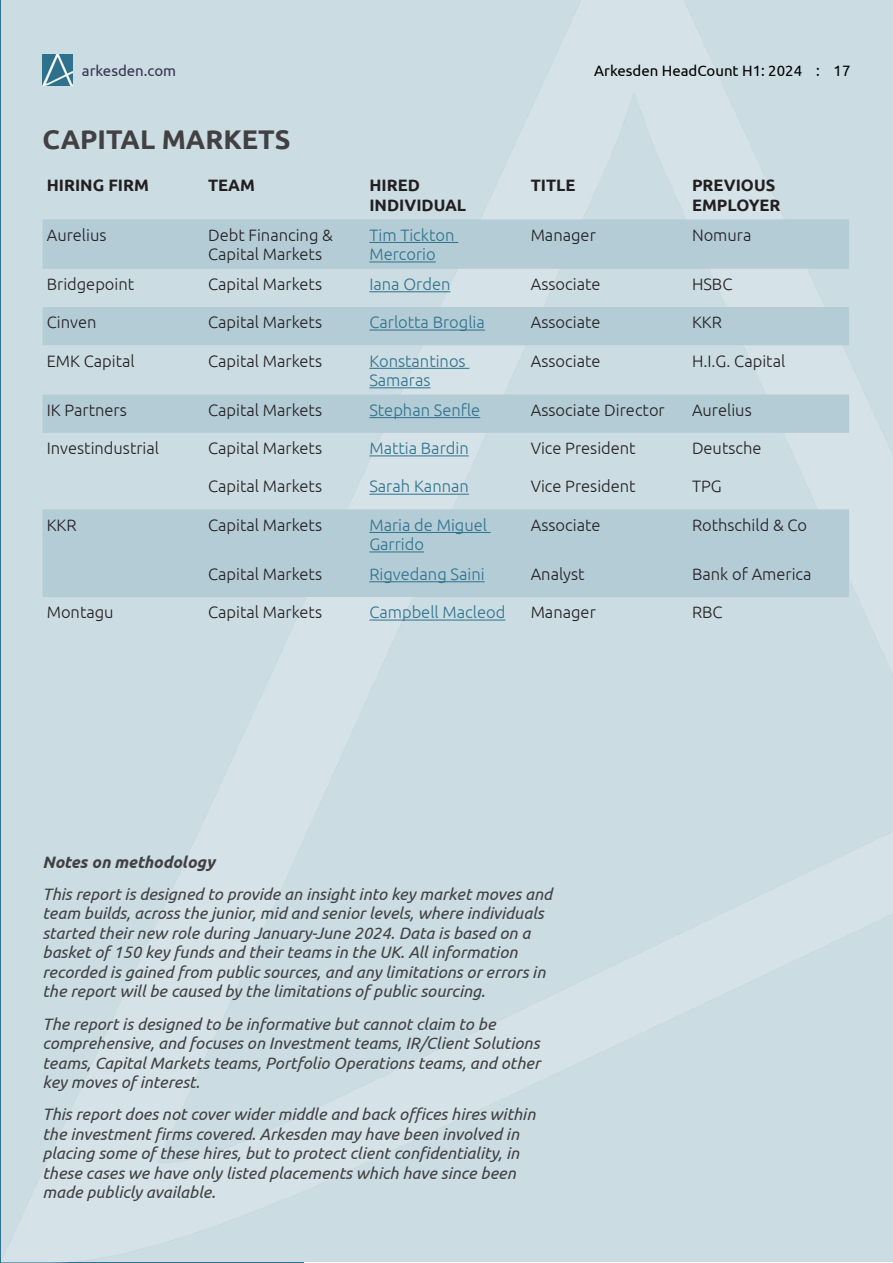
<style>
.page{position:relative;width:893px;height:1263px;background:#fff}
.page>*{position:absolute;margin:0;border:0;box-sizing:border-box;transform-origin:0 0}
.Heading_1{font:700 27px "Ubuntu";color:#414042}
.t1{font:italic 16.5px/19.5px "Ubuntu";color:#414042}
.Table_body{font:300 16.5px/19.5px "Ubuntu";color:#231f20}
.Table_body-2{font:300 16.5px/19.5px "Ubuntu";color:#2e728d}
.Table_body-3{font:700 16.5px/19.5px "Ubuntu";color:#231f20}
.Heading_1-2{font:italic 700 16.5px "Ubuntu";color:#414042}
.t2{font:15px "Ubuntu";color:#000}
.t3{font:15px "Ubuntu";color:#373251}
</style>
<div class="page">
<div style="left:1px;top:1px;width:891px;height:1261px;background:#cbdce2"></div>
<img style="left:43px;top:55px;width:30px;height:30px">
<svg style="left:43px;top:219px;width:806px;height:378px;fill:#b4ccd6"></svg>
<hr style="left:369px;top:242px;width:89px;height:1px;background:#2e728d">
<hr style="left:369px;top:261px;width:67px;height:1px;background:#2e728d">
<hr style="left:369px;top:291px;width:81px;height:1px;background:#2e728d">
<hr style="left:369px;top:330px;width:116px;height:1px;background:#2e728d">
<hr style="left:369px;top:368px;width:100px;height:1px;background:#2e728d">
<hr style="left:369px;top:387px;width:62px;height:1px;background:#2e728d">
<hr style="left:369px;top:417px;width:111px;height:1px;background:#2e728d">
<hr style="left:369px;top:455px;width:100px;height:1px;background:#2e728d">
<hr style="left:369px;top:494px;width:100px;height:1px;background:#2e728d">
<hr style="left:369px;top:532px;width:122px;height:1px;background:#2e728d">
<hr style="left:369px;top:551px;width:55px;height:1px;background:#2e728d">
<hr style="left:369px;top:581px;width:116px;height:1px;background:#2e728d">
<hr style="left:369px;top:620px;width:136px;height:1px;background:#2e728d">
<p class="t3" style="left:82px;top:62px;width:96px">arkesden.com</p>
<p class="t2" style="left:594px;top:62px;width:258px">Arkesden HeadCount H1: 2024 : 17</p>
<p class="Heading_1" style="left:43px;top:123px;width:249px">CAPITAL MARKETS</p>
<p class="Table_body-3" style="left:47px;top:176px;width:104px">HIRING FIRM</p>
<p class="Table_body-3" style="left:208px;top:176px;width:48px">TEAM</p>
<p class="Table_body-3" style="left:369px;top:176px;width:98px">HIRED<br>INDIVIDUAL</p>
<p class="Table_body-3" style="left:531px;top:176px;width:46px">TITLE</p>
<p class="Table_body-3" style="left:692px;top:176px;width:90px">PREVIOUS<br>EMPLOYER</p>
<p class="Table_body" style="left:47px;top:225px;width:61px">Aurelius</p>
<p class="Table_body" style="left:208px;top:225px;width:126px">Debt Financing &amp;<br>Capital Markets</p>
<p class="Table_body-2" style="left:369px;top:225px;width:87px">Tim Tickton<br>Mercorio</p>
<p class="Table_body" style="left:531px;top:225px;width:67px">Manager</p>
<p class="Table_body" style="left:692px;top:225px;width:61px">Nomura</p>
<p class="Table_body" style="left:47px;top:274px;width:89px">Bridgepoint</p>
<p class="Table_body" style="left:208px;top:274px;width:115px">Capital Markets</p>
<p class="Table_body-2" style="left:369px;top:274px;width:83px">Iana Orden</p>
<p class="Table_body" style="left:531px;top:274px;width:71px">Associate</p>
<p class="Table_body" style="left:692px;top:274px;width:42px">HSBC</p>
<p class="Table_body" style="left:47px;top:312px;width:51px">Cinven</p>
<p class="Table_body" style="left:208px;top:312px;width:115px">Capital Markets</p>
<p class="Table_body-2" style="left:369px;top:312px;width:117px">Carlotta Broglia</p>
<p class="Table_body" style="left:531px;top:312px;width:71px">Associate</p>
<p class="Table_body" style="left:692px;top:312px;width:31px">KKR</p>
<p class="Table_body" style="left:47px;top:351px;width:90px">EMK Capital</p>
<p class="Table_body" style="left:208px;top:351px;width:115px">Capital Markets</p>
<p class="Table_body-2" style="left:369px;top:351px;width:98px">Konstantinos<br>Samaras</p>
<p class="Table_body" style="left:531px;top:351px;width:71px">Associate</p>
<p class="Table_body" style="left:692px;top:351px;width:95px">H.I.G. Capital</p>
<p class="Table_body" style="left:47px;top:400px;width:81px">IK Partners</p>
<p class="Table_body" style="left:208px;top:400px;width:115px">Capital Markets</p>
<p class="Table_body-2" style="left:369px;top:400px;width:112px">Stephan Senfle</p>
<p class="Table_body" style="left:531px;top:400px;width:136px">Associate Director</p>
<p class="Table_body" style="left:692px;top:400px;width:61px">Aurelius</p>
<p class="Table_body" style="left:47px;top:438px;width:114px">Investindustrial</p>
<p class="Table_body" style="left:208px;top:438px;width:115px">Capital Markets</p>
<p class="Table_body-2" style="left:369px;top:438px;width:101px">Mattia Bardin</p>
<p class="Table_body" style="left:531px;top:438px;width:106px">Vice President</p>
<p class="Table_body" style="left:692px;top:438px;width:71px">Deutsche</p>
<p class="Table_body" style="left:208px;top:476px;width:115px">Capital Markets</p>
<p class="Table_body-2" style="left:369px;top:476px;width:101px">Sarah Kannan</p>
<p class="Table_body" style="left:531px;top:476px;width:106px">Vice President</p>
<p class="Table_body" style="left:692px;top:476px;width:31px">TPG</p>
<p class="Table_body" style="left:47px;top:515px;width:31px">KKR</p>
<p class="Table_body" style="left:208px;top:515px;width:115px">Capital Markets</p>
<p class="Table_body-2" style="left:369px;top:515px;width:119px">Maria de Miguel<br>Garrido</p>
<p class="Table_body" style="left:531px;top:515px;width:71px">Associate</p>
<p class="Table_body" style="left:692px;top:515px;width:117px">Rothschild &amp; Co</p>
<p class="Table_body" style="left:208px;top:564px;width:115px">Capital Markets</p>
<p class="Table_body-2" style="left:369px;top:564px;width:117px">Rigvedang Saini</p>
<p class="Table_body" style="left:531px;top:564px;width:55px">Analyst</p>
<p class="Table_body" style="left:692px;top:564px;width:121px">Bank of America</p>
<p class="Table_body" style="left:47px;top:602px;width:68px">Montagu</p>
<p class="Table_body" style="left:208px;top:602px;width:115px">Capital Markets</p>
<p class="Table_body-2" style="left:369px;top:602px;width:137px">Campbell Macleod</p>
<p class="Table_body" style="left:531px;top:602px;width:67px">Manager</p>
<p class="Table_body" style="left:692px;top:602px;width:32px">RBC</p>
<p class="Heading_1-2" style="left:43px;top:852px;width:174px">Notes on methodology</p>
<p class="t1" style="left:43px;top:884px;width:511px">This report is designed to provide an insight into key market moves and team builds, across the junior, mid and senior levels, where individuals started their new role during January-June 2024. Data is based on a basket of 150 key funds and their teams in the UK. All information recorded is gained from public sources, and any limitations or errors in the report will be caused by the limitations of public sourcing.</p>
<p class="t1" style="left:43px;top:1013px;width:499px">The report is designed to be informative but cannot claim to be comprehensive, and focuses on Investment teams, IR/Client Solutions teams, Capital Markets teams, Portfolio Operations teams, and other key moves of interest.</p>
<p class="t1" style="left:43px;top:1104px;width:494px">This report does not cover wider middle and back offices hires within the investment firms covered. Arkesden may have been involved in placing some of these hires, but to protect client confidentiality, in these cases we have only listed placements which have since been made publicly available.</p>
</div>
